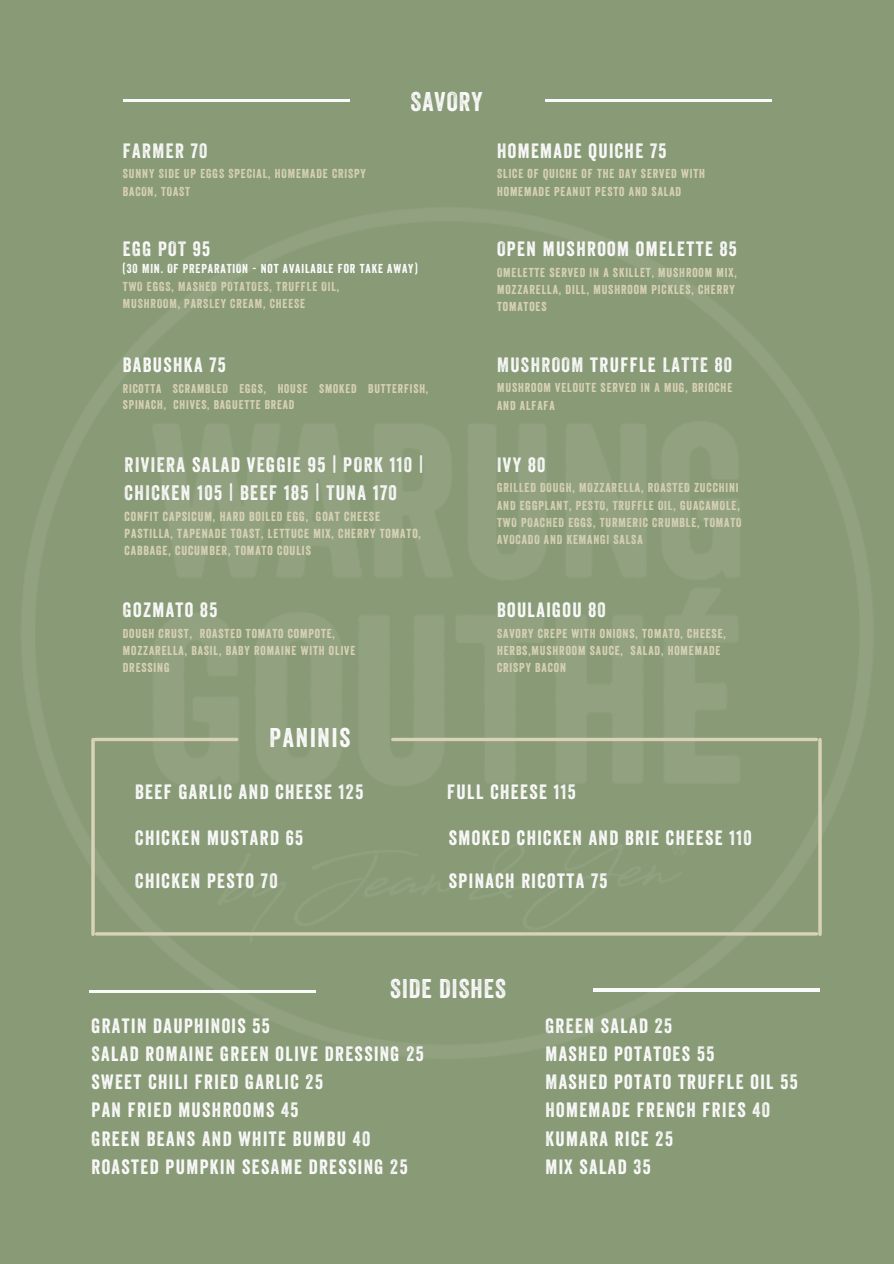
<style>
.page{position:relative;width:894px;height:1264px;background:#fff}
.page>*{position:absolute;margin:0;border:0;box-sizing:border-box;transform-origin:0 0}
.t1{font:26.4px "Veneer";letter-spacing:.07em;color:#fafafa}
.t2{font:26.25px "Veneer";letter-spacing:.04em;color:#fafafa}
.t3{font:20.4px "Veneer";letter-spacing:.07em;color:#fafafa}
.t4{font:20.1px "Veneer";letter-spacing:.07em;color:#fafafa}
.t5{font:12.75px/17.5px "Veneer";letter-spacing:.07em;color:#d9d2b6}
.t6{font:12.6px/17.2px "Veneer";letter-spacing:.07em;color:#d9d2b6}
.t7{font:12.6px "Veneer";letter-spacing:.07em;color:#fff}
.t8{font:12.3px/16.5px "Veneer";letter-spacing:.07em;color:#d9d2b6}
</style>
<div class="page">
<div style="left:0;top:0;width:893px;height:1263px;background:#889a76"></div>
<img style="left:22px;top:208px;width:850px;height:850px">
<hr style="left:123px;top:99px;width:226px;height:2px;background:#fafafa">
<hr style="left:544px;top:99px;width:227px;height:2px;background:#fafafa">
<svg style="left:95px;top:737px;width:142px;height:4px"></svg>
<svg style="left:392px;top:737px;width:424px;height:4px;background:#c9c7aa"></svg>
<hr style="left:96px;top:932px;width:720px;height:3px;background:#d9d2b6">
<svg style="left:91px;top:739px;width:4px;height:195px"></svg>
<hr style="left:818px;top:739px;width:3px;height:195px;background:#d9d2b6">
<hr style="left:89px;top:990px;width:227px;height:2px;background:#fafafa">
<hr style="left:593px;top:989px;width:226px;height:2px;background:#fafafa">
<p class="t4" style="left:123px;top:143px;width:86px">FARMER 70</p>
<p class="t6" style="left:123px;top:167px;width:244px">SUNNY SIDE UP EGGS SPECIAL, HOMEMADE CRISPY<br>BACON, TOAST</p>
<p class="t2" style="left:410px;top:92px;width:74px">SAVORY</p>
<p class="t4" style="left:497px;top:143px;width:171px">HOMEMADE QUICHE 75</p>
<p class="t6" style="left:497px;top:167px;width:209px">SLICE OF QUICHE OF THE DAY SERVED WITH<br>HOMEMADE PEANUT PESTO AND SALAD</p>
<p class="t4" style="left:123px;top:242px;width:89px">EGG POT 95</p>
<p class="t6" style="left:123px;top:279px;width:218px">TWO EGGS, MASHED POTATOES, TRUFFLE OIL,<br>MUSHROOM, PARSLEY CREAM, CHEESE</p>
<p class="t7" style="left:123px;top:264px;width:296px">(30 MIN. OF PREPARATION - NOT AVAILABLE FOR TAKE AWAY)</p>
<p class="t4" style="left:497px;top:242px;width:241px">OPEN MUSHROOM OMELETTE 85</p>
<p class="t6" style="left:497px;top:265px;width:241px">OMELETTE SERVED IN A SKILLET, MUSHROOM MIX,<br>MOZZARELLA, DILL, MUSHROOM PICKLES, CHERRY<br>TOMATOES</p>
<p class="t4" style="left:123px;top:357px;width:104px">BABUSHKA 75</p>
<p class="t8" style="left:123px;top:382px;width:307px">RICOTTA SCRAMBLED EGGS, HOUSE SMOKED BUTTERFISH,<br>SPINACH, CHIVES, BAGUETTE BREAD</p>
<p class="t3" style="left:125px;top:457px;width:300px">RIVIERA SALAD VEGGIE 95 | PORK 110 |</p>
<p class="t3" style="left:125px;top:485px;width:274px">CHICKEN 105 | BEEF 185 | TUNA 170</p>
<p class="t5" style="left:125px;top:509px;width:298px">CONFIT CAPSICUM, HARD BOILED EGG, GOAT CHEESE<br>PASTILLA, TAPENADE TOAST, LETTUCE MIX, CHERRY TOMATO,<br>CABBAGE, CUCUMBER, TOMATO COULIS</p>
<p class="t4" style="left:497px;top:357px;width:236px">MUSHROOM TRUFFLE LATTE 80</p>
<p class="t6" style="left:497px;top:381px;width:237px">MUSHROOM VELOUTE SERVED IN A MUG, BRIOCHE<br>AND ALFAFA</p>
<p class="t4" style="left:497px;top:457px;width:50px">IVY 80</p>
<p class="t6" style="left:497px;top:481px;width:246px">GRILLED DOUGH, MOZZARELLA, ROASTED ZUCCHINI AND EGGPLANT, PESTO, TRUFFLE OIL, GUACAMOLE, TWO POACHED EGGS, TURMERIC CRUMBLE, TOMATO AVOCADO AND KEMANGI SALSA</p>
<p class="t4" style="left:123px;top:602px;width:96px">GOZMATO 85</p>
<p class="t6" style="left:123px;top:626px;width:234px">DOUGH CRUST, ROASTED TOMATO COMPOTE,<br>MOZZARELLA, BASIL, BABY ROMAINE WITH OLIVE<br>DRESSING</p>
<p class="t4" style="left:497px;top:602px;width:110px">BOULAIGOU 80</p>
<p class="t6" style="left:497px;top:626px;width:230px">SAVORY CREPE WITH ONIONS, TOMATO, CHEESE,<br>HERBS,MUSHROOM SAUCE, SALAD, HOMEMADE<br>CRISPY BACON</p>
<p class="t1" style="left:269px;top:728px;width:82px">PANINIS</p>
<p class="t4" style="left:135px;top:784px;width:229px">BEEF GARLIC AND CHEESE 125</p>
<p class="t4" style="left:135px;top:831px;width:169px">CHICKEN MUSTARD 65</p>
<p class="t4" style="left:135px;top:873px;width:144px">CHICKEN PESTO 70</p>
<p class="t4" style="left:447px;top:784px;width:130px">FULL CHEESE 115</p>
<p class="t4" style="left:449px;top:831px;width:304px">SMOKED CHICKEN AND BRIE CHEESE 110</p>
<p class="t4" style="left:449px;top:873px;width:160px">SPINACH RICOTTA 75</p>
<p class="t2" style="left:390px;top:978px;width:117px">SIDE DISHES</p>
<p class="t4" style="left:91px;top:1018px;width:180px">GRATIN DAUPHINOIS 55</p>
<p class="t4" style="left:91px;top:1046px;width:333px">SALAD ROMAINE GREEN OLIVE DRESSING 25</p>
<p class="t4" style="left:91px;top:1074px;width:233px">SWEET CHILI FRIED GARLIC 25</p>
<p class="t4" style="left:91px;top:1102px;width:208px">PAN FRIED MUSHROOMS 45</p>
<p class="t4" style="left:91px;top:1131px;width:280px">GREEN BEANS AND WHITE BUMBU 40</p>
<p class="t4" style="left:91px;top:1159px;width:317px">ROASTED PUMPKIN SESAME DRESSING 25</p>
<p class="t4" style="left:545px;top:1018px;width:128px">GREEN SALAD 25</p>
<p class="t4" style="left:545px;top:1046px;width:170px">MASHED POTATOES 55</p>
<p class="t4" style="left:545px;top:1074px;width:254px">MASHED POTATO TRUFFLE OIL 55</p>
<p class="t4" style="left:545px;top:1102px;width:226px">HOMEMADE FRENCH FRIES 40</p>
<p class="t4" style="left:545px;top:1131px;width:129px">KUMARA RICE 25</p>
<p class="t4" style="left:545px;top:1159px;width:107px">MIX SALAD 35</p>
</div>
